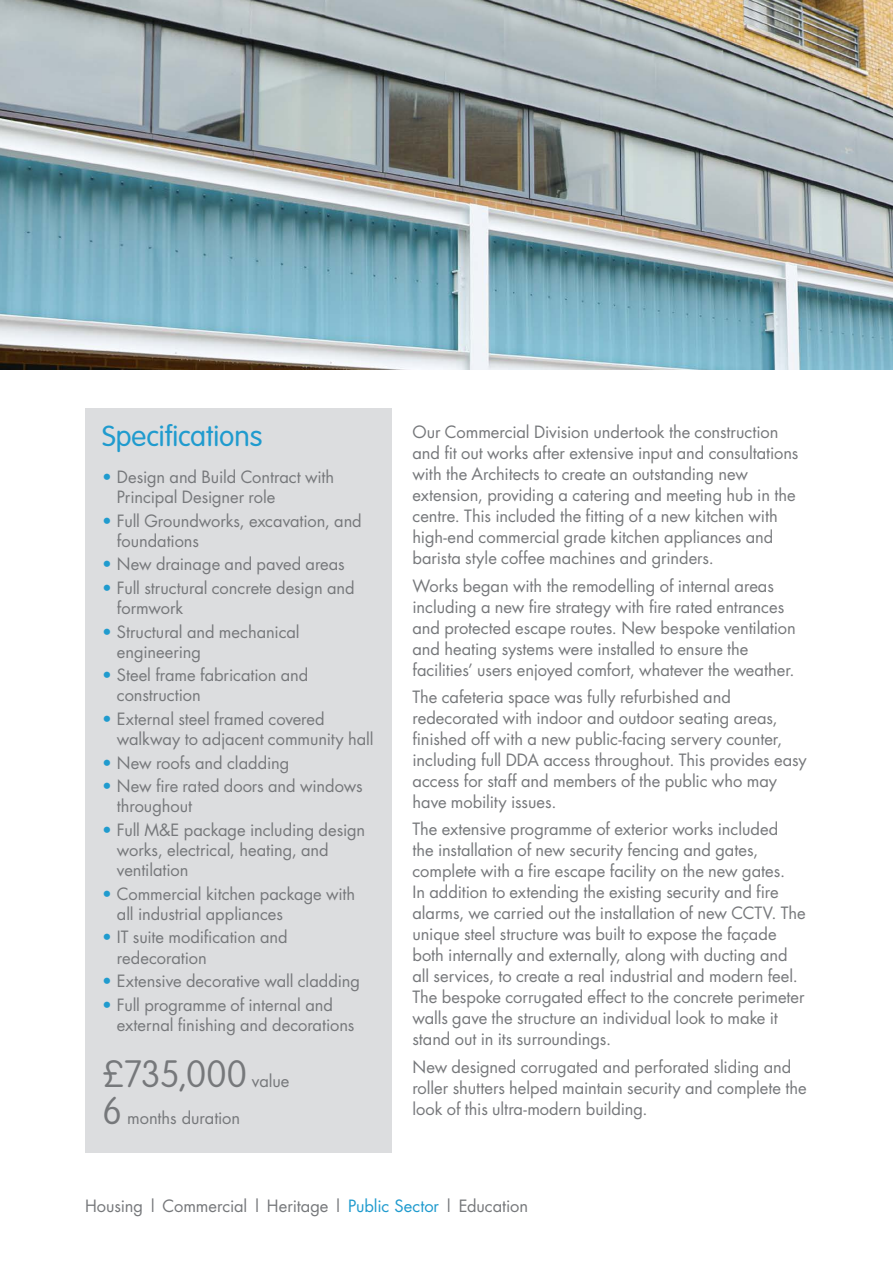
<style>
.page{position:relative;width:893px;height:1263px;background:#fff}
.page>*{position:absolute;margin:0;border:0;box-sizing:border-box;transform-origin:0 0}
.t1{font:100 37.5px "VAG Rounded";letter-spacing:-.015em;color:#76787b}
.t2{font:300 28.5px "VAG Rounded";color:#209bce}
.BODY_COPY{font:16.5px/21px "Futura";letter-spacing:-.005em;color:#76787b}
.s1{color:#209bce}
</style>
<div class="page">
<img style="left:0;top:0;width:893px;height:370px">
<div style="left:85px;top:408px;width:306px;height:744px;background:#dcdddf"></div>
<p class="t2" style="left:102px;top:419px;width:162px">Specifications</p>
<p class="BODY_COPY" style="left:117px;top:466px;width:219px;line-height:20.2px;text-indent:-15px"><span class="s1">•</span> Design and Build Contract with<br>Principal Designer role</p>
<p class="BODY_COPY" style="left:117px;top:510px;width:246px;line-height:20.2px;text-indent:-15px"><span class="s1">•</span> Full Groundworks, excavation, and foundations</p>
<p class="BODY_COPY" style="left:102px;top:554px;width:244px"><span class="s1">•</span> New drainage and paved areas</p>
<p class="BODY_COPY" style="left:117px;top:577px;width:239px;line-height:20.2px;text-indent:-15px"><span class="s1">•</span> Full structural concrete design and formwork</p>
<p class="BODY_COPY" style="left:117px;top:621px;width:184px;line-height:20.2px;text-indent:-15px"><span class="s1">•</span> Structural and mechanical engineering</p>
<p class="BODY_COPY" style="left:117px;top:665px;width:193px;line-height:20.2px;text-indent:-15px"><span class="s1">•</span> Steel frame fabrication and construction</p>
<p class="BODY_COPY" style="left:117px;top:708px;width:258px;line-height:20.2px;text-indent:-15px"><span class="s1">•</span> External steel framed covered walkway to adjacent community hall</p>
<p class="BODY_COPY" style="left:102px;top:752px;width:189px"><span class="s1">•</span> New roofs and cladding</p>
<p class="BODY_COPY" style="left:117px;top:776px;width:247px;line-height:20.2px;text-indent:-15px"><span class="s1">•</span> New fire rated doors and windows throughout</p>
<p class="BODY_COPY" style="left:117px;top:819px;width:250px;line-height:20.2px;text-indent:-15px"><span class="s1">•</span> Full M&amp;E package including design works, electrical, heating, and ventilation</p>
<p class="BODY_COPY" style="left:117px;top:883px;width:240px;line-height:20.2px;text-indent:-15px"><span class="s1">•</span> Commercial kitchen package with all industrial appliances</p>
<p class="BODY_COPY" style="left:117px;top:927px;width:172px;line-height:20.2px;text-indent:-15px"><span class="s1">•</span> IT suite modification and redecoration</p>
<p class="BODY_COPY" style="left:102px;top:970px;width:259px"><span class="s1">•</span> Extensive decorative wall cladding</p>
<p class="BODY_COPY" style="left:117px;top:994px;width:239px;line-height:20.2px;text-indent:-15px"><span class="s1">•</span> Full programme of internal and external finishing and decorations</p>
<p class="t1" style="left:102px;top:1053px;width:146px">£735,000</p>
<p class="BODY_COPY" style="left:252px;top:1071px;width:39px">value</p>
<p class="t1" style="left:102px;top:1089px;width:22px">6</p>
<p class="BODY_COPY" style="left:127px;top:1107px;width:115px">months duration</p>
<p class="BODY_COPY" style="left:412px;top:421px;width:388px">Our Commercial Division undertook the construction and fit out works after extensive input and consultations with the Architects to create an outstanding new extension, providing a catering and meeting hub in the centre. This included the fitting of a new kitchen with high-end commercial grade kitchen appliances and barista style coffee machines and grinders.</p>
<p class="BODY_COPY" style="left:412px;top:575px;width:385px">Works began with the remodelling of internal areas including a new fire strategy with fire rated entrances and protected escape routes. New bespoke ventilation and heating systems were installed to ensure the facilities’ users enjoyed comfort, whatever the weather.</p>
<p class="BODY_COPY" style="left:412px;top:686px;width:396px">The cafeteria space was fully refurbished and redecorated with indoor and outdoor seating areas, finished off with a new public-facing servery counter, including full DDA access throughout. This provides easy access for staff and members of the public who may have mobility issues.</p>
<p class="BODY_COPY" style="left:412px;top:818px;width:395px">The extensive programme of exterior works included<br>the installation of new security fencing and gates, complete with a fire escape facility on the new gates.<br>In addition to extending the existing security and fire alarms, we carried out the installation of new CCTV. The unique steel structure was built to expose the façade both internally and externally, along with ducting and all services, to create a real industrial and modern feel.<br>The bespoke corrugated effect to the concrete perimeter walls gave the structure an individual look to make it stand out in its surroundings.</p>
<p class="BODY_COPY" style="left:412px;top:1056px;width:396px">New designed corrugated and perforated sliding and roller shutters helped maintain security and complete the look of this ultra-modern building.</p>
<p class="BODY_COPY" style="left:85px;top:1195px;width:445px">Housing | Commercial | Heritage | <span class="s1">Public Sector</span> | Education</p>
</div>
